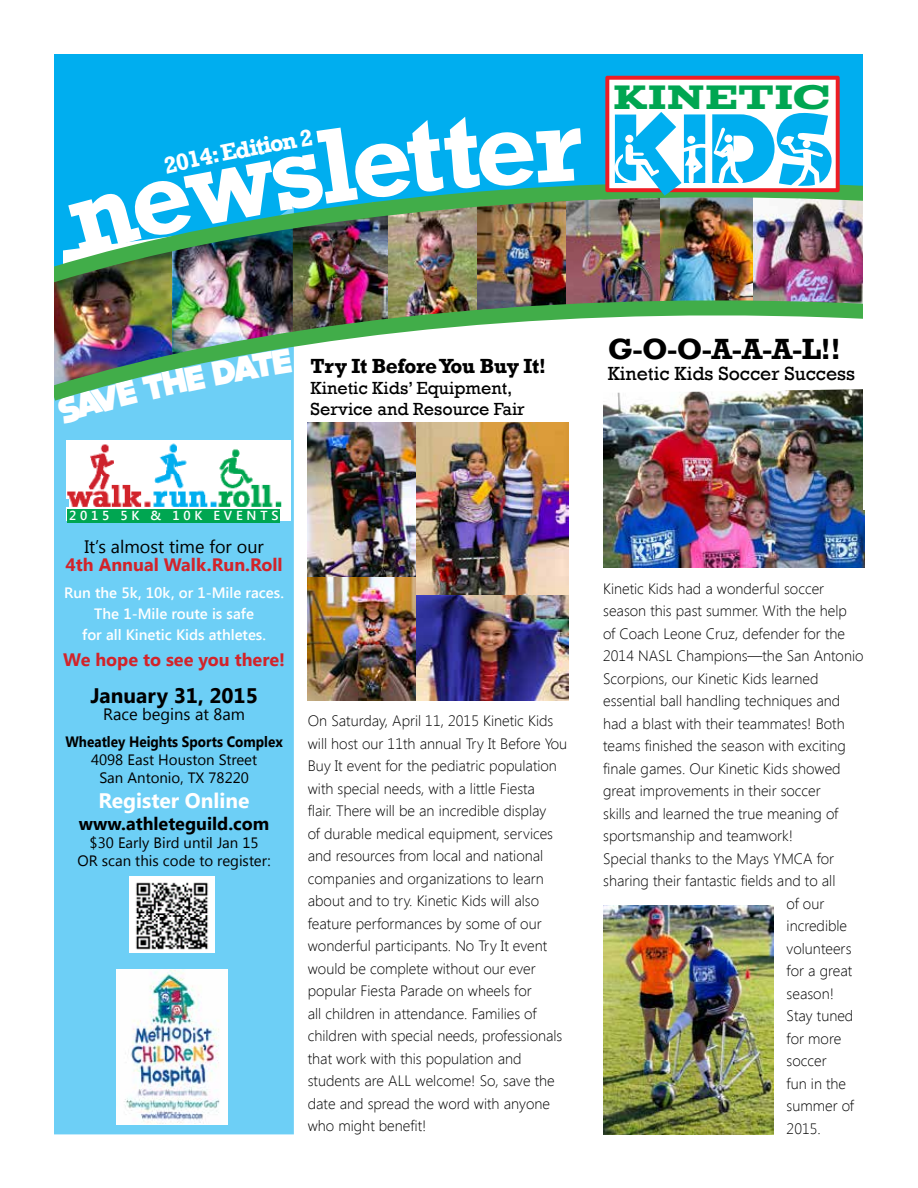
<style>
.page{position:relative;width:918px;height:1188px;background:#fff}
.page>*{position:absolute;margin:0;border:0;box-sizing:border-box;transform-origin:0 0}
.t1{font:37.95px "Acknowledgement";color:#00a651}
.t2{font:700 30px "Rockwell";color:#000}
.t3{font:700 24px "Rockwell";color:#fff}
.t4{font:700 21px "Rockwell";letter-spacing:-.02em;color:#000}
.t5{font:700 21px "Segoe UI";color:#000}
.t6{font:700 21px "Segoe UI";color:#fff}
.t7{font:19.5px "Rockwell";color:#000}
.t8{font:18px "Rockwell";color:#000}
.t9{font:700 18px "Segoe UI";color:#d2232a}
.t10{font:18px "Segoe UI";color:#000}
.t11{font:700 18px "Segoe UI";color:#000}
.t12{font:16.5px "Segoe UI";color:#000}
.t13{font:300 15px/22.5px "Segoe UI";color:#000}
.t14{font:15px/18px "Segoe UI";color:#000;text-align:center}
.t15{font:600 15px/21px "Segoe UI";color:#fff;text-align:center}
.t16{font:700 15px "Segoe UI";color:#000;scale:.9 1}
.t17{font:600 13.05px "Segoe UI";letter-spacing:.29em;color:#fff}
</style>
<div class="page">
<img style="left:603px;top:412px;width:261px;height:156px">
<div style="left:54px;top:54px;width:811px;height:277px;background:#00aeef"></div>
<div style="left:54px;top:412px;width:240px;height:722px;background:#6dcff6"></div>
<img style="left:54px;top:294px;width:810px;height:118px">
<img style="left:54px;top:166px;width:810px;height:128px">
<svg style="left:605px;top:76px;width:235px;height:120px"></svg>
<div style="left:864px;top:36px;width:14px;height:474px;background:#fff"></div>
<img style="left:308px;top:423px;width:109px;height:154px">
<img style="left:308px;top:577px;width:109px;height:123px">
<img style="left:417px;top:423px;width:152px;height:277px">
<img style="left:603px;top:906px;width:170px;height:228px">
<img style="left:66px;top:441px;width:224px;height:79px">
<div style="left:68px;top:509px;width:212px;height:13px;background:#00a651"></div>
<div style="left:57px;top:499px;width:12px;height:8px;background:#6dcff6"></div>
<img style="left:129px;top:876px;width:86px;height:77px">
<img style="left:117px;top:970px;width:111px;height:154px">
<img style="left:68px;top:166px;width:515px;height:89px">
<svg style="left:56px;top:349px;width:236px;height:75px;background:#64b9cc"></svg>
<h3 class="t3" style="left:253px;top:132px;width:43px;rotate:-10deg">tion</h3>
<h1 class="t1" style="left:613px;top:78px;width:218px">KINETIC</h1>
<h3 class="t4" style="left:311px;top:353px;width:237px">Try It Before You Buy It!</h3>
<p class="t8" style="left:311px;top:378px;width:203px">Kinetic Kids’ Equipment,</p>
<p class="t8" style="left:311px;top:399px;width:216px">Service and Resource Fair</p>
<h2 class="t2" style="left:608px;top:331px;width:235px">G-O-O-A-A-A-L!!</h2>
<h3 class="t7" style="left:608px;top:362px;width:249px">Kinetic Kids Soccer Success</h3>
<p class="t17" style="left:69px;top:506px;width:211px">2015 5k &amp; 10k Eve nt s</p>
<p class="t10" style="left:84px;top:534px;width:181px">It’s almost time for our</p>
<p class="t9" style="left:66px;top:552px;width:219px">4th Annual Walk.Run.Roll</p>
<p class="t15" style="left:64px;top:582px;width:221px">Run the 5k, 10k, or 1-Mile races.<br>The 1-Mile route is safe<br>for all Kinetic Kids athletes.</p>
<p class="t9" style="left:63px;top:647px;width:223px">We hope to see you there!</p>
<h3 class="t5" style="left:90px;top:681px;width:169px">January 31, 2015</h3>
<p class="t12" style="left:103px;top:703px;width:143px">Race begins at 8am</p>
<p class="t16" style="left:65px;top:731px;width:243px">Wheatley Heights Sports Complex</p>
<p class="t14" style="left:91px;top:750px;width:168px">4098 East Houston Street<br>San Antonio, TX 78220</p>
<h3 class="t6" style="left:99px;top:786px;width:152px">Register Online</h3>
<p class="t11" style="left:79px;top:810px;width:192px">www.athleteguild.com</p>
<p class="t14" style="left:77px;top:833px;width:195px">$30 Early Bird until Jan 15<br>OR scan this code to register:</p>
<p class="t13" style="left:308px;top:709px;width:261px">On Saturday, April 11, 2015 Kinetic Kids will host our 11th annual Try It Before You Buy It event for the pediatric population with special needs, with a little Fiesta<br>flair. There will be an incredible display<br>of durable medical equipment, services and resources from local and national companies and organizations to learn about and to try. Kinetic Kids will also feature performances by some of our wonderful participants. No Try It event would be complete without our ever popular Fiesta Parade on wheels for<br>all children in attendance. Families of children with special needs, professionals that work with this population and students are ALL welcome! So, save the date and spread the word with anyone who might benefit!</p>
<p class="t13" style="left:603px;top:577px;width:223px">Kinetic Kids had a wonderful soccer</p>
<p class="t13" style="left:603px;top:599px;width:245px">season this past summer. With the help</p>
<p class="t13" style="left:603px;top:622px;width:243px">of Coach Leone Cruz, defender for the</p>
<p class="t13" style="left:603px;top:644px;width:262px">2014 NASL Champions—the San Antonio</p>
<p class="t13" style="left:603px;top:667px;width:217px">Scorpions, our Kinetic Kids learned</p>
<p class="t13" style="left:603px;top:689px;width:239px">essential ball handling techniques and</p>
<p class="t13" style="left:603px;top:712px;width:243px">had a blast with their teammates! Both</p>
<p class="t13" style="left:603px;top:734px;width:244px">teams finished the season with exciting</p>
<p class="t13" style="left:603px;top:757px;width:239px">finale games. Our Kinetic Kids showed</p>
<p class="t13" style="left:603px;top:779px;width:219px">great improvements in their soccer</p>
<p class="t13" style="left:603px;top:802px;width:237px">skills and learned the true meaning of</p>
<p class="t13" style="left:603px;top:824px;width:191px">sportsmanship and teamwork!</p>
<p class="t13" style="left:603px;top:847px;width:232px">Special thanks to the Mays YMCA for</p>
<p class="t13" style="left:603px;top:869px;width:234px">sharing their fantastic fields and to all</p>
<p class="t13" style="left:787px;top:892px;width:39px">of our</p>
<p class="t13" style="left:787px;top:914px;width:62px">incredible</p>
<p class="t13" style="left:787px;top:937px;width:66px">volunteers</p>
<p class="t13" style="left:787px;top:959px;width:67px">for a great</p>
<p class="t13" style="left:787px;top:982px;width:49px">season!</p>
<p class="t13" style="left:787px;top:1004px;width:68px">Stay tuned</p>
<p class="t13" style="left:787px;top:1027px;width:56px">for more</p>
<p class="t13" style="left:787px;top:1049px;width:42px">soccer</p>
<p class="t13" style="left:787px;top:1072px;width:61px">fun in the</p>
<p class="t13" style="left:787px;top:1094px;width:69px">summer of</p>
<p class="t13" style="left:787px;top:1117px;width:36px">2015.</p>
</div>
